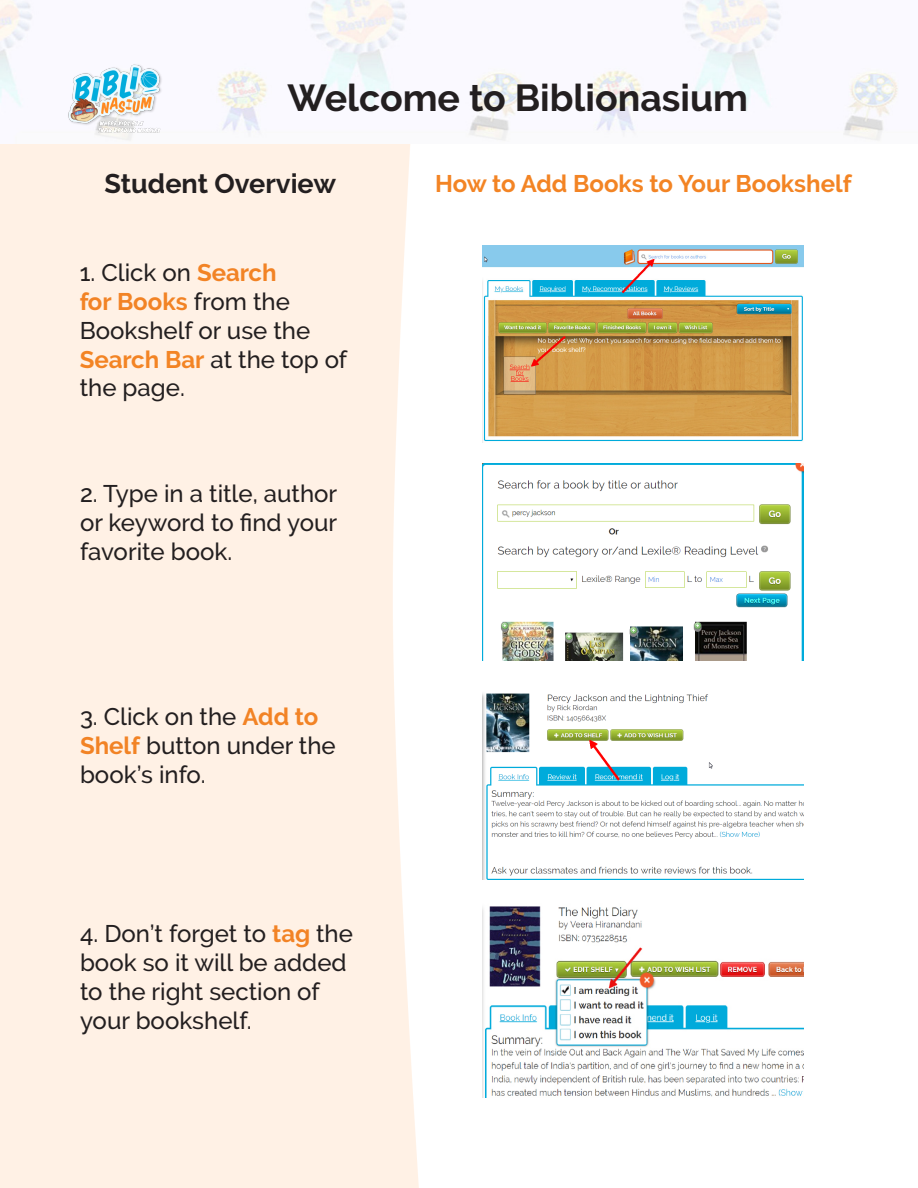
<style>
.page{position:relative;width:918px;height:1188px;background:#fff}
.page>*{position:absolute;margin:0;border:0;box-sizing:border-box;transform-origin:0 0}
.t1{font:700 37.5px "Raleway";color:#231f20}
.t2{font:700 27px "Raleway";color:#231f20}
.t3{font:500 24px/28.8px "Raleway";color:#231f20}
.t4{font:700 24px "Raleway";color:#f38424}
.s1{font-weight:700;color:#f28325}
.s2{font-weight:700;color:#f38424}
</style>
<div class="page">
<img style="left:0;top:144px;width:804px;height:1044px">
<img style="left:482px;top:246px;width:322px;height:196px">
<img style="left:482px;top:682px;width:322px;height:197px">
<img style="left:482px;top:899px;width:322px;height:199px">
<img style="left:482px;top:463px;width:322px;height:197px">
<img style="left:0;top:0;width:898px;height:141px">
<img style="left:54px;top:36px;width:122px;height:122px">
<p class="t1" style="left:288px;top:76px;width:462px">Welcome to Biblionasium</p>
<p class="t2" style="left:104px;top:168px;width:233px">Student Overview</p>
<p class="t3" style="left:80px;top:258px;width:269px">1. Click on <span class="s1">Search<br>for Books</span> from the<br>Bookshelf or use the<br><span class="s2">Search Bar</span> at the top of the page.</p>
<p class="t3" style="left:80px;top:479px;width:259px;text-align:justify">2. Type in a title, author or keyword to find your favorite book.</p>
<p class="t3" style="left:80px;top:702px;width:257px">3. Click on the <span class="s1">Add to<br>Shelf</span> button under the book’s info.</p>
<p class="t3" style="left:80px;top:919px;width:274px">4. Don’t forget to <span class="s1">tag</span> the book so it will be added to the right section of your bookshelf.</p>
<p class="t4" style="left:435px;top:170px;width:418px">How to Add Books to Your Bookshelf</p>
</div>
